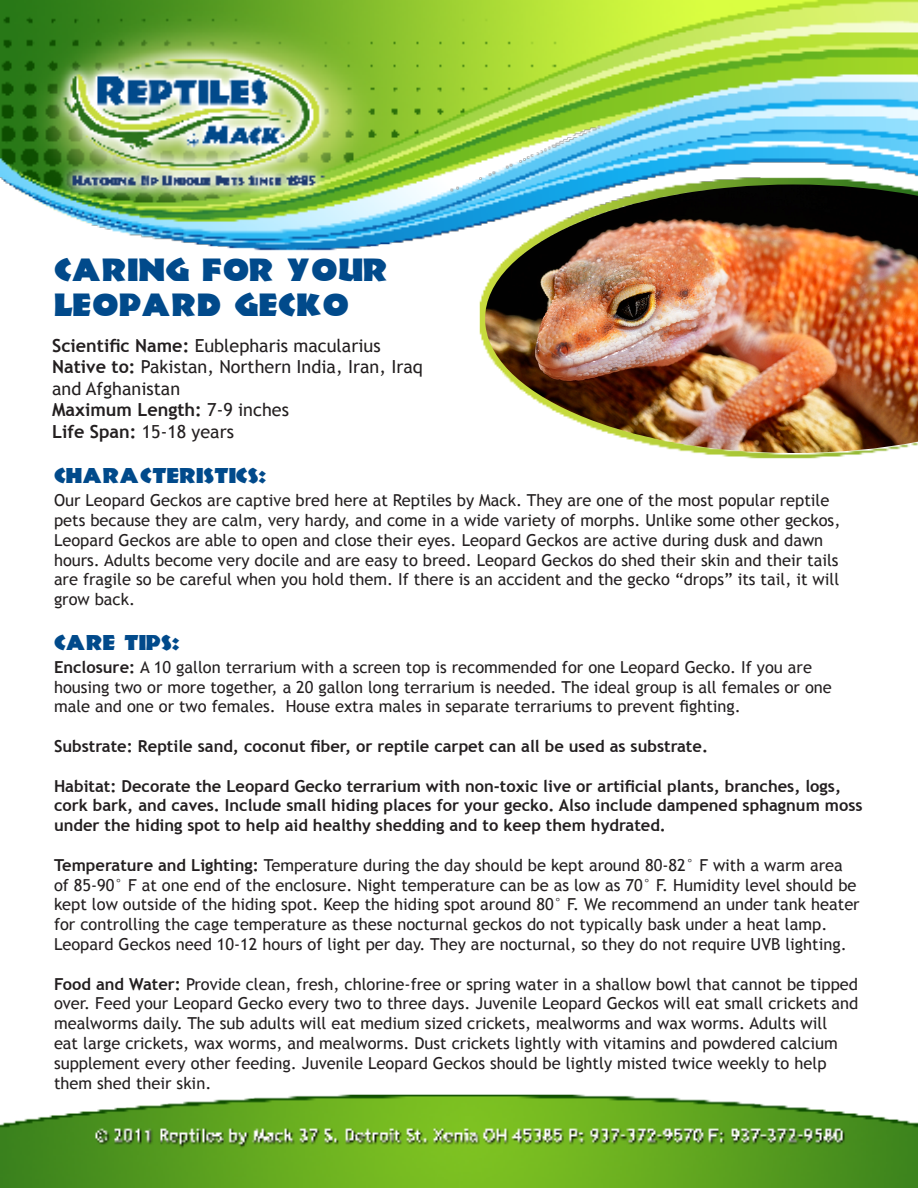
<style>
.page{position:relative;width:918px;height:1188px;background:#fff}
.page>*{position:absolute;margin:0;border:0;box-sizing:border-box;transform-origin:0 0}
.t1{font:36px/34.2px "Jungle Fever";color:#014a8b}
.t2{font:24px "Jungle Fever";color:#014a8b}
.t3{font:18px/21.6px "Trebuchet MS";color:#231f20}
.t4{font:700 18px "Trebuchet MS";color:#231f20}
.t5{font:16.5px/19.8px "Trebuchet MS";color:#231f20}
.t6{font:700 16.5px/19.8px "Trebuchet MS";color:#231f20}
.s1{font-weight:700}
.s2{font-weight:400}
</style>
<div class="page">
<img style="left:0;top:0;width:918px;height:1188px">
<img style="left:485px;top:184px;width:433px;height:269px">
<p class="t1" style="left:54px;top:251px;width:336px">CARING FOR YOUR<br>LEOPARD GECKO</p>
<p class="t3" style="left:52px;top:335px;width:330px"><span class="s1">Scientific Name:</span> Eublepharis macularius</p>
<p class="t3" style="left:52px;top:356px;width:372px"><span class="s1">Native to:</span> Pakistan, Northern India, Iran, Iraq and Afghanistan</p>
<p class="t4" style="left:52px;top:399px;width:238px">Maximum Length: <span class="s2">7-9 inches</span></p>
<p class="t3" style="left:52px;top:421px;width:183px"><span class="s1">Life Span:</span> 15-18 years</p>
<p class="t2" style="left:54px;top:460px;width:214px">CHARACTERISTICS:</p>
<p class="t5" style="left:54px;top:491px;width:788px">Our Leopard Geckos are captive bred here at Reptiles by Mack. They are one of the most popular reptile pets because they are calm, very hardy, and come in a wide variety of morphs. Unlike some other geckos, Leopard Geckos are able to open and close their eyes. Leopard Geckos are active during dusk and dawn hours. Adults become very docile and are easy to breed. Leopard Geckos do shed their skin and their tails are fragile so be careful when you hold them. If there is an accident and the gecko “drops” its tail, it will grow back.</p>
<p class="t2" style="left:54px;top:627px;width:127px">CARE TIPS:</p>
<p class="t5" style="left:54px;top:657px;width:779px"><span class="s1">Enclosure:</span> A 10 gallon terrarium with a screen top is recommended for one Leopard Gecko. If you are housing two or more together, a 20 gallon long terrarium is needed. The ideal group is all females or one male and one or two females. House extra males in separate terrariums to prevent fighting.</p>
<p class="t6" style="left:54px;top:736px;width:656px">Substrate: Reptile sand, coconut fiber, or reptile carpet can all be used as substrate.</p>
<p class="t6" style="left:54px;top:776px;width:810px">Habitat: Decorate the Leopard Gecko terrarium with non-toxic live or artificial plants, branches, logs, cork bark, and caves. Include small hiding places for your gecko. Also include dampened sphagnum moss under the hiding spot to help aid healthy shedding and to keep them hydrated.</p>
<p class="t5" style="left:54px;top:855px;width:807px"><span class="s1">Temperature and Lighting:</span> Temperature during the day should be kept around 80-82° F with a warm area of 85-90° F at one end of the enclosure. Night temperature can be as low as 70° F. Humidity level should be kept low outside of the hiding spot. Keep the hiding spot around 80° F. We recommend an under tank heater for controlling the cage temperature as these nocturnal geckos do not typically bask under a heat lamp.<br>Leopard Geckos need 10-12 hours of light per day. They are nocturnal, so they do not require UVB lighting.</p>
<p class="t5" style="left:54px;top:974px;width:806px"><span class="s1">Food and Water:</span> Provide clean, fresh, chlorine-free or spring water in a shallow bowl that cannot be tipped over. Feed your Leopard Gecko every two to three days. Juvenile Leopard Geckos will eat small crickets and mealworms daily. The sub adults will eat medium sized crickets, mealworms and wax worms. Adults will<br>eat large crickets, wax worms, and mealworms. Dust crickets lightly with vitamins and powdered calcium supplement every other feeding. Juvenile Leopard Geckos should be lightly misted twice weekly to help them shed their skin.</p>
</div>
